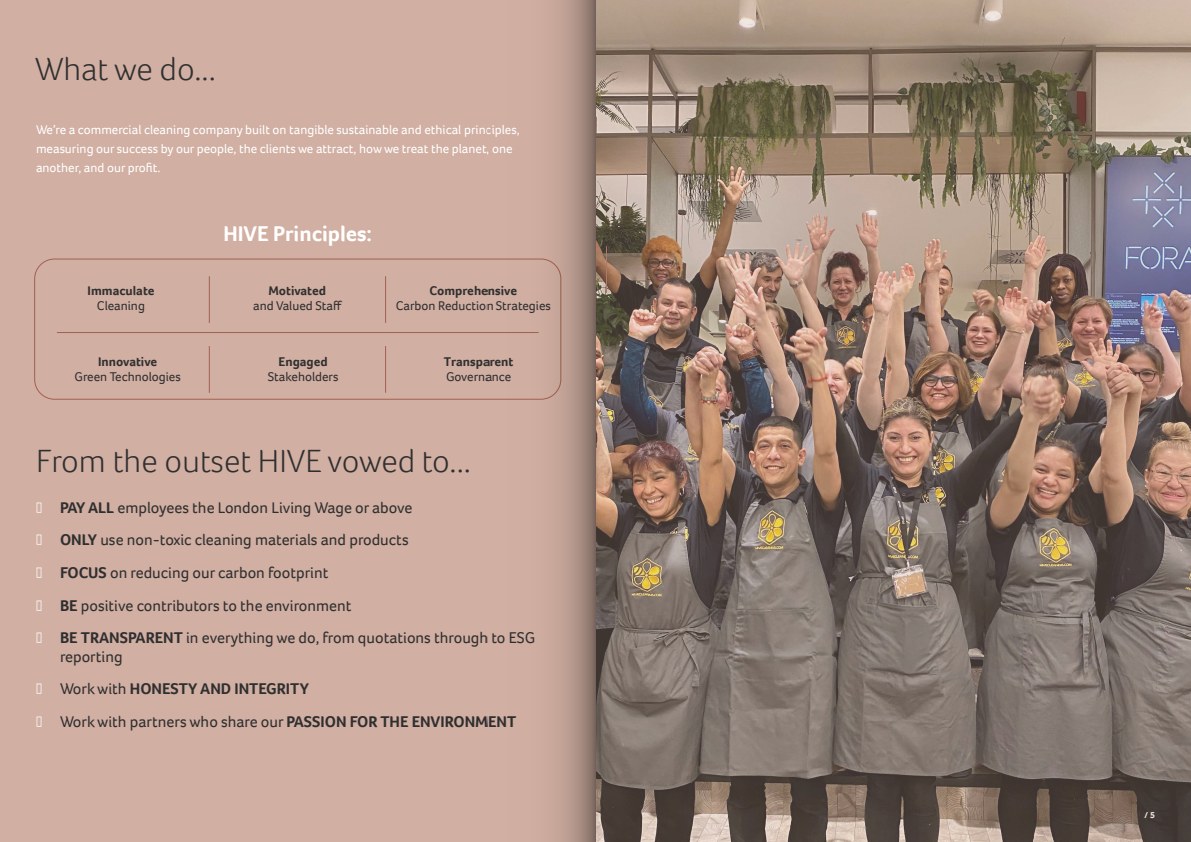
<style>
.page{position:relative;width:1191px;height:842px;background:#fff}
.page>*{position:absolute;margin:0;border:0;box-sizing:border-box;transform-origin:0 0}
.t1{font:300 33px "Foco";color:#302f30}
.t2{font:700 22px "Foco";color:#fff}
.t3{font:16px/18.4px "Foco";color:#302f30}
.t4{font:700 16px "Foco";color:#302f30}
.t5{font:13px/19px "Foco";color:#fff}
.t6{font:13px "Foco";color:#302f30}
.t7{font:700 13px "Foco";color:#302f30}
.t8{font:700 9px "Foco";color:#fff}
.s1{color:#fff}
.s2{font-weight:700}
.s3{font-weight:400}
</style>
<div class="page">
<div style="left:0;top:0;width:595px;height:842px;background:#d1afa2"></div>
<div style="left:34px;top:259px;width:527px;height:141px;border:1px solid #a16151;border-radius:20px"></div>
<hr style="left:209px;top:276px;width:1px;height:47px;background:#a16151">
<hr style="left:209px;top:346px;width:1px;height:47px;background:#a16151">
<hr style="left:385px;top:276px;width:1px;height:47px;background:#a16151">
<hr style="left:385px;top:346px;width:1px;height:47px;background:#a16151">
<hr style="left:57px;top:332px;width:481px;height:1px;background:#a16151">
<img style="left:595px;top:0;width:596px;height:842px">
<svg style="left:488px;top:0;width:107px;height:842px"></svg>
<h1 class="t1" style="left:35px;top:47px;width:182px">What we do...</h1>
<p class="t5" style="left:36px;top:120px;width:485px">We’re a commercial cleaning company built on tangible sustainable and ethical principles, measuring our success by our people, the clients we attract, how we treat the planet, one another, and our profit.</p>
<p class="t7" style="left:88px;top:282px;width:68px">Immaculate</p>
<p class="t6" style="left:97px;top:297px;width:49px">Cleaning</p>
<p class="t7" style="left:98px;top:353px;width:61px">Innovative</p>
<p class="t6" style="left:75px;top:368px;width:108px">Green Technologies</p>
<h2 class="t2" style="left:223px;top:219px;width:150px">HIVE Principles:</h2>
<p class="t7" style="left:268px;top:282px;width:59px">Motivated</p>
<p class="t6" style="left:253px;top:297px;width:90px">and Valued Staff</p>
<p class="t7" style="left:278px;top:353px;width:51px">Engaged</p>
<p class="t6" style="left:268px;top:368px;width:72px">Stakeholders</p>
<p class="t7" style="left:429px;top:282px;width:89px">Comprehensive</p>
<p class="t6" style="left:396px;top:297px;width:157px">Carbon Reduction Strategies</p>
<p class="t7" style="left:444px;top:353px;width:71px">Transparent</p>
<p class="t6" style="left:446px;top:368px;width:67px">Governance</p>
<h1 class="t1" style="left:36px;top:439px;width:436px">From the outset HIVE vowed to...</h1>
<p class="t3" style="left:36px;top:498px;width:378px"><span class="s1">●</span> <span class="s2">PAY ALL</span> employees the London Living Wage or above</p>
<p class="t3" style="left:36px;top:531px;width:374px"><span class="s1">●</span> <span class="s2">ONLY</span> use non-toxic cleaning materials and products</p>
<p class="t3" style="left:36px;top:563px;width:294px"><span class="s1">●</span> <span class="s2">FOCUS</span> on reducing our carbon footprint</p>
<p class="t3" style="left:36px;top:596px;width:317px"><span class="s1">●</span> <span class="s2">BE</span> positive contributors to the environment</p>
<p class="t3" style="left:60px;top:628px;width:477px;text-indent:-24px"><span class="s1">●</span> <span class="s2">BE TRANSPARENT</span> in everything we do, from quotations through to ESG reporting</p>
<p class="t4" style="left:36px;top:678px;width:274px"><span class="s1">●</span> <span class="s3">Work with</span> HONESTY AND INTEGRITY</p>
<p class="t3" style="left:36px;top:712px;width:482px"><span class="s1">●</span> Work with partners who share our <span class="s2">PASSION FOR THE ENVIRONMENT</span></p>
<p class="t8" style="left:1144px;top:809px;width:12px">/ 5</p>
</div>
